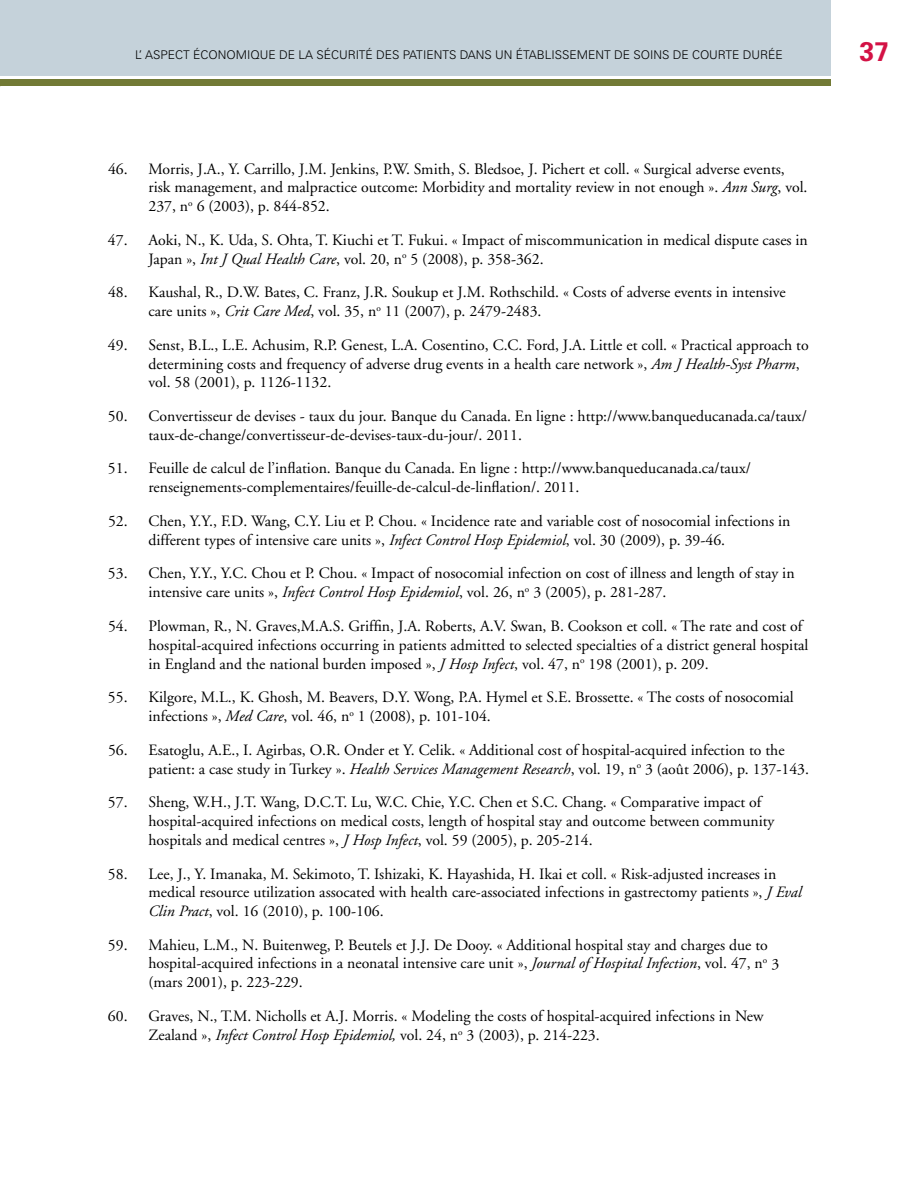
<style>
.page{position:relative;width:918px;height:1188px;background:#fff}
.page>*{position:absolute;margin:0;border:0;box-sizing:border-box;transform-origin:0 0}
.t1{font:700 27px "Univers";color:#d31245}
.t2{font:15.75px/18.8px "Adobe Garamond";color:#000}
.t3{font:300 12px "Univers";color:#000}
.s1{font-style:italic}
</style>
<div class="page">
<div style="left:0;top:0;width:831px;height:76px;background:#c5d2da"></div>
<div style="left:0;top:80px;width:831px;height:6px;background:#727a35"></div>
<p class="t3" style="left:135px;top:47px;width:649px">L’ ASPECT ÉCONOMIQUE DE LA SÉCURITÉ DES PATIENTS DANS UN ÉTABLISSEMENT DE SOINS DE COURTE DURÉE</p>
<h1 class="t1" style="left:859px;top:35px;width:32px">37</h1>
<p class="t2" style="left:148px;top:160px;width:661px;text-indent:-40px">46. Morris, J.A., Y. Carrillo, J.M. Jenkins, P.W. Smith, S. Bledsoe, J. Pichert et coll. « Surgical adverse events, risk management, and malpractice outcome: Morbidity and mortality review in not enough ». <span class="s1">Ann Surg</span>, vol.<br>237, n<sup>o</sup> 6 (2003), p. 844-852.</p>
<p class="t2" style="left:148px;top:231px;width:661px;text-indent:-40px">47. Aoki, N., K. Uda, S. Ohta, T. Kiuchi et T. Fukui. « Impact of miscommunication in medical dispute cases in<br>Japan », <span class="s1">Int J Qual Health Care</span>, vol. 20, n<sup>o</sup> 5 (2008), p. 358-362.</p>
<p class="t2" style="left:149px;top:283px;width:639px;text-indent:-40px">48. Kaushal, R., D.W. Bates, C. Franz, J.R. Soukup et J.M. Rothschild. « Costs of adverse events in intensive care units », <span class="s1">Crit Care Med</span>, vol. 35, n<sup>o</sup> 11 (2007), p. 2479-2483.</p>
<p class="t2" style="left:148px;top:336px;width:662px;text-indent:-40px">49. Senst, B.L., L.E. Achusim, R.P. Genest, L.A. Cosentino, C.C. Ford, J.A. Little et coll. « Practical approach to determining costs and frequency of adverse drug events in a health care network », <span class="s1">Am J Health-Syst Pharm</span>, vol. 58 (2001), p. 1126-1132.</p>
<p class="t2" style="left:148px;top:407px;width:660px;text-indent:-40px">50. Convertisseur de devises - taux du jour. Banque du Canada. En ligne : http://www.banqueducanada.ca/taux/ taux-de-change/convertisseur-de-devises-taux-du-jour/. 2011.</p>
<p class="t2" style="left:149px;top:460px;width:604px;text-indent:-41px">51. Feuille de calcul de l’inflation. Banque du Canada. En ligne : http://www.banqueducanada.ca/taux/ renseignements-complementaires/feuille-de-calcul-de-linflation/. 2011.</p>
<p class="t2" style="left:148px;top:512px;width:643px;text-indent:-40px">52. Chen, Y.Y., F.D. Wang, C.Y. Liu et P. Chou. « Incidence rate and variable cost of nosocomial infections in different types of intensive care units », <span class="s1">Infect Control Hosp Epidemiol</span>, vol. 30 (2009), p. 39-46.</p>
<p class="t2" style="left:148px;top:565px;width:648px;text-indent:-40px">53. Chen, Y.Y., Y.C. Chou et P. Chou. « Impact of nosocomial infection on cost of illness and length of stay in intensive care units », <span class="s1">Infect Control Hosp Epidemiol</span>, vol. 26, n<sup>o</sup> 3 (2005), p. 281-287.</p>
<p class="t2" style="left:149px;top:617px;width:661px;text-indent:-40px">54. Plowman, R., N. Graves,M.A.S. Griffin, J.A. Roberts, A.V. Swan, B. Cookson et coll. « The rate and cost of hospital-acquired infections occurring in patients admitted to selected specialties of a district general hospital in England and the national burden imposed », <span class="s1">J Hosp Infect</span>, vol. 47, n<sup>o</sup> 198 (2001), p. 209.</p>
<p class="t2" style="left:148px;top:688px;width:647px;text-indent:-40px">55. Kilgore, M.L., K. Ghosh, M. Beavers, D.Y. Wong, P.A. Hymel et S.E. Brossette. « The costs of nosocomial infections », <span class="s1">Med Care</span>, vol. 46, n<sup>o</sup> 1 (2008), p. 101-104.</p>
<p class="t2" style="left:148px;top:741px;width:662px;text-indent:-40px">56. Esatoglu, A.E., I. Agirbas, O.R. Onder et Y. Celik. « Additional cost of hospital-acquired infection to the patient: a case study in Turkey ». <span class="s1">Health Services Management Research</span>, vol. 19, n<sup>o</sup> 3 (août 2006), p. 137-143.</p>
<p class="t2" style="left:148px;top:793px;width:628px;text-indent:-40px">57. Sheng, W.H., J.T. Wang, D.C.T. Lu, W.C. Chie, Y.C. Chen et S.C. Chang. « Comparative impact of hospital-acquired infections on medical costs, length of hospital stay and outcome between community hospitals and medical centres », <span class="s1">J Hosp Infect</span>, vol. 59 (2005), p. 205-214.</p>
<p class="t2" style="left:148px;top:865px;width:655px;text-indent:-40px">58. Lee, J., Y. Imanaka, M. Sekimoto, T. Ishizaki, K. Hayashida, H. Ikai et coll. « Risk-adjusted increases in medical resource utilization assocated with health care-associated infections in gastrectomy patients », <span class="s1">J Eval<br>Clin Pract</span>, vol. 16 (2010), p. 100-106.</p>
<p class="t2" style="left:148px;top:936px;width:632px;text-indent:-40px">59. Mahieu, L.M., N. Buitenweg, P. Beutels et J.J. De Dooy. « Additional hospital stay and charges due to hospital-acquired infections in a neonatal intensive care unit », <span class="s1">Journal of Hospital Infection</span>, vol. 47, n<sup>o</sup> 3 (mars 2001), p. 223-229.</p>
<p class="t2" style="left:148px;top:1007px;width:617px;text-indent:-40px">60. Graves, N., T.M. Nicholls et A.J. Morris. « Modeling the costs of hospital-acquired infections in New<br>Zealand », <span class="s1">Infect Control Hosp Epidemiol,</span> vol. 24, n<sup>o</sup> 3 (2003), p. 214-223.</p>
</div>
